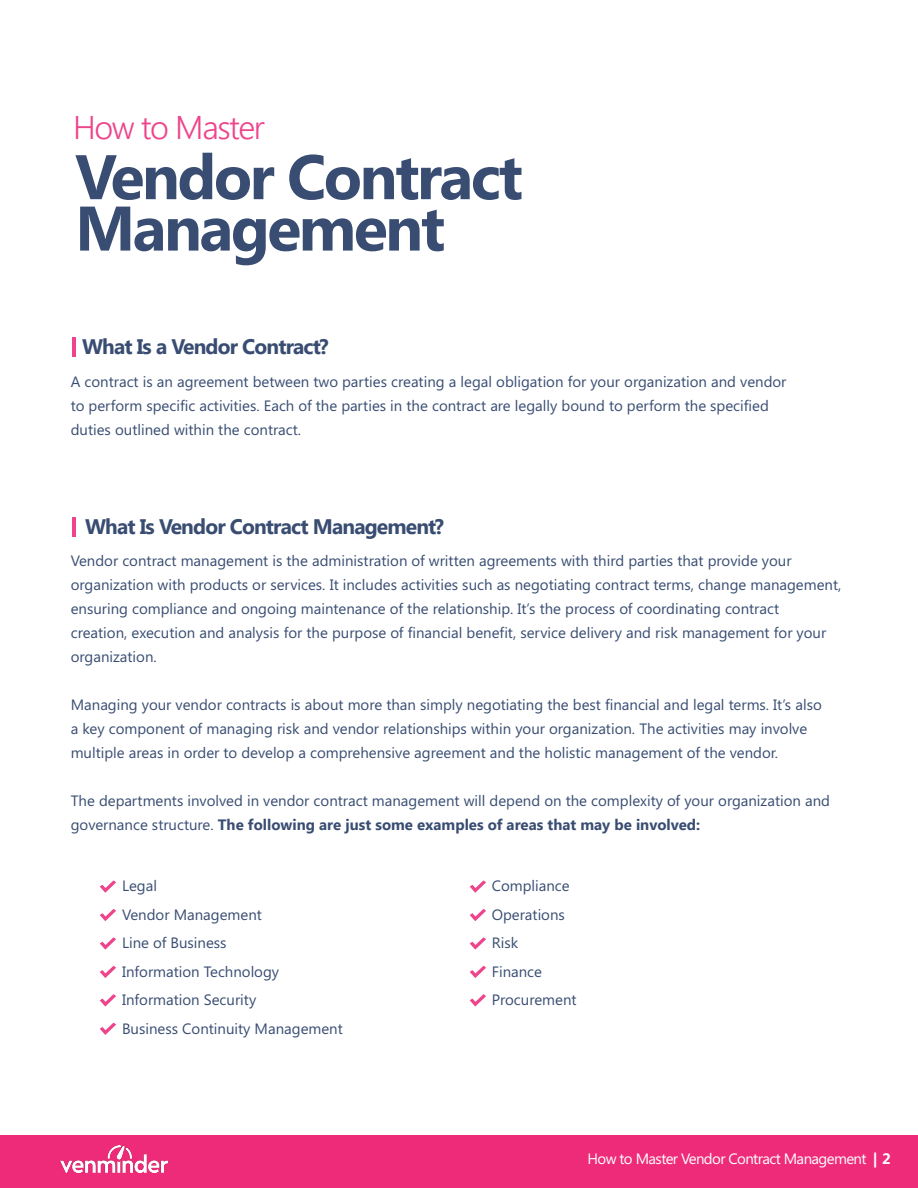
<style>
.page{position:relative;width:918px;height:1188px;background:#fff}
.page>*{position:absolute;margin:0;border:0;box-sizing:border-box;transform-origin:0 0}
.t1{font:700 62.85px/51.4px "Segoe UI";letter-spacing:-.04em;color:#394d72}
.t2{font:300 32.85px "Segoe UI";letter-spacing:-.04em;color:#ed448b}
.t3{font:700 21px "Segoe UI";letter-spacing:-.04em;color:#394d72}
.t4{font:15px/24px "Segoe UI";color:#394d72}
.t5{font:15px "Segoe UI";letter-spacing:-.04em;color:#fff}
.s1{font-weight:700}
</style>
<div class="page">
<div style="left:0;top:1136px;width:918px;height:52px;background:#ee2b79"></div>
<img style="left:60px;top:1145px;width:108px;height:27px">
<hr style="left:73px;top:337px;width:3px;height:19px;background:#ed448b">
<hr style="left:73px;top:517px;width:3px;height:20px;background:#ed448b">
<svg style="left:100px;top:880px;width:16px;height:13px"></svg>
<svg style="left:470px;top:880px;width:16px;height:13px"></svg>
<svg style="left:100px;top:937px;width:16px;height:13px"></svg>
<svg style="left:470px;top:937px;width:16px;height:13px"></svg>
<svg style="left:100px;top:994px;width:16px;height:12px"></svg>
<svg style="left:470px;top:994px;width:16px;height:12px"></svg>
<svg style="left:100px;top:909px;width:16px;height:12px"></svg>
<svg style="left:470px;top:909px;width:16px;height:12px"></svg>
<svg style="left:100px;top:966px;width:16px;height:12px"></svg>
<svg style="left:470px;top:966px;width:16px;height:12px"></svg>
<svg style="left:100px;top:1023px;width:16px;height:12px"></svg>
<p class="t2" style="left:73px;top:101px;width:194px">How to Master</p>
<p class="t1" style="left:75px;top:152px;width:449px">Vendor Contract<br>Management</p>
<p class="t3" style="left:82px;top:334px;width:248px">What Is a Vendor Contract?</p>
<p class="t4" style="left:71px;top:369px;width:717px">A contract is an agreement between two parties creating a legal obligation for your organization and vendor to perform specific activities. Each of the parties in the contract are legally bound to perform the specified duties outlined within the contract.</p>
<p class="t3" style="left:85px;top:515px;width:360px">What Is Vendor Contract Management?</p>
<p class="t4" style="left:71px;top:548px;width:772px">Vendor contract management is the administration of written agreements with third parties that provide your organization with products or services. It includes activities such as negotiating contract terms, change management, ensuring compliance and ongoing maintenance of the relationship. It’s the process of coordinating contract<br>creation, execution and analysis for the purpose of financial benefit, service delivery and risk management for your organization.</p>
<p class="t4" style="left:71px;top:692px;width:753px">Managing your vendor contracts is about more than simply negotiating the best financial and legal terms. It’s also a key component of managing risk and vendor relationships within your organization. The activities may involve multiple areas in order to develop a comprehensive agreement and the holistic management of the vendor.</p>
<p class="t4" style="left:71px;top:788px;width:761px">The departments involved in vendor contract management will depend on the complexity of your organization and governance structure. <span class="s1">The following are just some examples of areas that may be involved:</span></p>
<p class="t4" style="left:122px;top:873px;width:37px">Legal</p>
<p class="t4" style="left:122px;top:902px;width:141px">Vendor Management</p>
<p class="t4" style="left:122px;top:930px;width:106px">Line of Business</p>
<p class="t4" style="left:122px;top:959px;width:159px">Information Technology</p>
<p class="t4" style="left:122px;top:987px;width:136px">Information Security</p>
<p class="t4" style="left:122px;top:1016px;width:222px">Business Continuity Management</p>
<p class="t4" style="left:492px;top:873px;width:79px">Compliance</p>
<p class="t4" style="left:492px;top:902px;width:75px">Operations</p>
<p class="t4" style="left:492px;top:930px;width:28px">Risk</p>
<p class="t4" style="left:492px;top:959px;width:52px">Finance</p>
<p class="t4" style="left:492px;top:987px;width:86px">Procurement</p>
<p class="t5" style="left:588px;top:1149px;width:305px">How to Master Vendor Contract Management <span class="s1">| 2</span></p>
</div>
